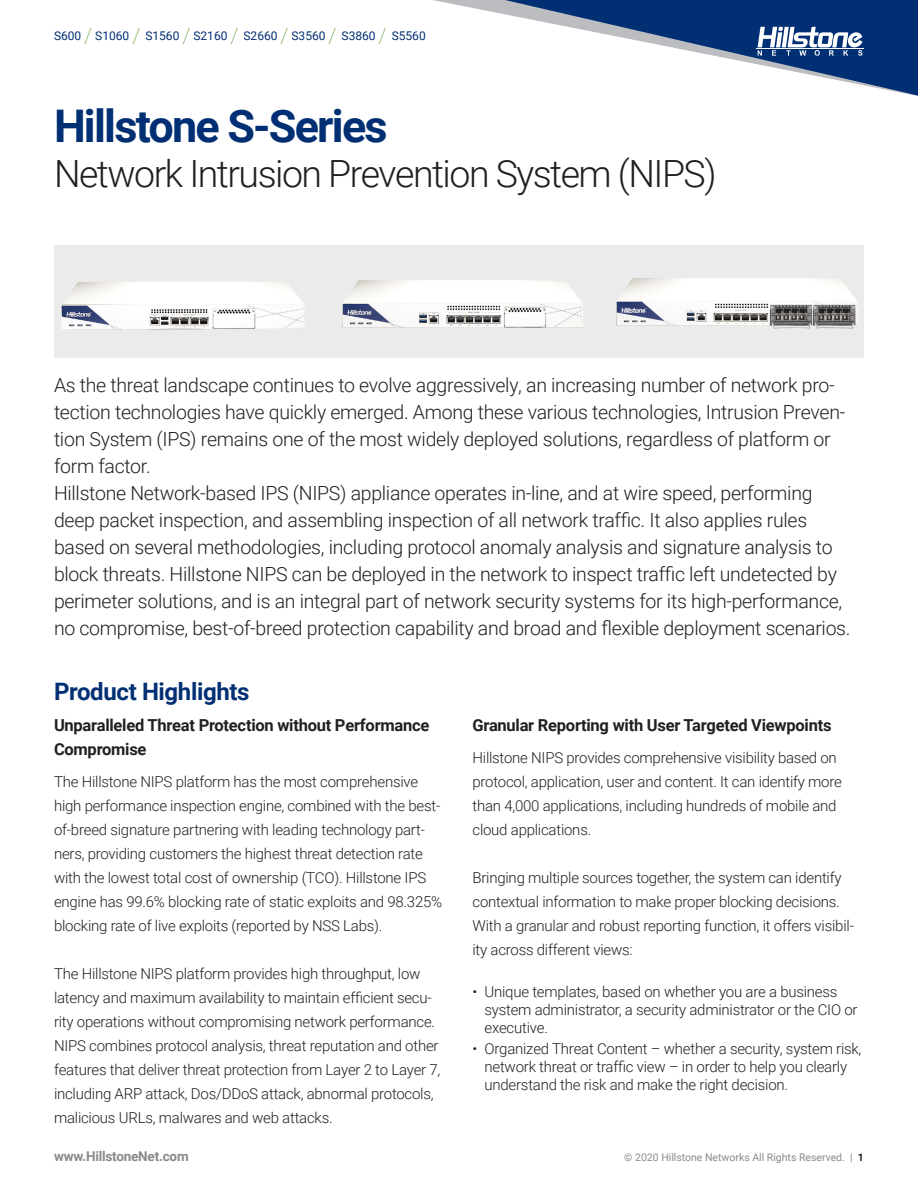
<style>
.page{position:relative;width:918px;height:1188px;background:#fff}
.page>*{position:absolute;margin:0;border:0;box-sizing:border-box;transform-origin:0 0}
.t1{font:700 45px "Roboto";letter-spacing:-.04em;color:#002f73}
.t2{font:300 37.5px "Roboto";letter-spacing:-.04em;color:#231f20}
.H4_Text_Subhead{font:700 24px "Roboto";letter-spacing:-.015em;color:#002f73}
.Pg_1_Intro{font:300 19.5px/27px "Roboto";letter-spacing:-.015em;color:#231f20}
.H4_Text_Subhead-2{font:700 16.5px/24px "Roboto";letter-spacing:-.015em;color:#231f20}
.Text__body{font:300 15px/24px "Roboto";letter-spacing:-.015em;color:#231f20}
.Specifications_Text{font:300 15px/18px "Roboto";letter-spacing:-.015em;color:#231f20}
.t3{font:700 13.5px "Roboto";letter-spacing:-.015em;color:#8a8a8e}
.t4{font:12px "Roboto";color:#002f73}
.t5{font:10.5px "Roboto";color:#8a8a8e}
.s1{font-weight:100;font-size:21px;color:#589b31}
.s2{font-weight:700;color:#231f20}
</style>
<div class="page">
<svg style="left:447px;top:0;width:471px;height:96px"></svg>
<svg style="left:758px;top:27px;width:105px;height:29px"></svg>
<hr style="left:756px;top:49px;width:108px;height:1px;background:#fff">
<div style="left:54px;top:246px;width:810px;height:112px;background:#ecebeb"></div>
<img style="left:617px;top:279px;width:241px;height:50px">
<img style="left:342px;top:280px;width:240px;height:47px">
<img style="left:61px;top:282px;width:243px;height:48px">
<p class="t4" style="left:54px;top:27px;width:373px">S600 <span class="s1">/</span> S1060 <span class="s1">/</span> S1560 <span class="s1">/</span> S2160 <span class="s1">/</span> S2660 <span class="s1">/</span> S3560 <span class="s1">/</span> S3860 <span class="s1">/</span> S5560</p>
<h1 class="t1" style="left:54px;top:94px;width:335px">Hillstone S-Series</h1>
<h2 class="t2" style="left:54px;top:147px;width:664px">Network Intrusion Prevention System (NIPS)</h2>
<p class="Pg_1_Intro" style="left:54px;top:370px;width:793px">As the threat landscape continues to evolve aggressively, an increasing number of network pro&shy;tection technologies have quickly emerged. Among these various technologies, Intrusion Preven&shy;tion System (IPS) remains one of the most widely deployed solutions, regardless of platform or form factor.</p>
<p class="Pg_1_Intro" style="left:54px;top:478px;width:798px">Hillstone Network-based IPS (NIPS) appliance operates in-line, and at wire speed, performing deep packet inspection, and assembling inspection of all network traffic. It also applies rules based on several methodologies, including protocol anomaly analysis and signature analysis to block threats. Hillstone NIPS can be deployed in the network to inspect traffic left undetected by perimeter solutions, and is an integral part of network security systems for its high-performance, no compromise, best-of-breed protection capability and broad and flexible deployment scenarios.</p>
<p class="H4_Text_Subhead" style="left:54px;top:675px;width:197px">Product Highlights</p>
<p class="H4_Text_Subhead-2" style="left:54px;top:713px;width:377px">Unparalleled Threat Protection without Performance<br>Compromise</p>
<p class="Text__body" style="left:54px;top:769px;width:390px">The Hillstone NIPS platform has the most comprehensive high performance inspection engine, combined with the best&shy;of-breed signature partnering with leading technology part&shy;ners, providing customers the highest threat detection rate with the lowest total cost of ownership (TCO). Hillstone IPS engine has 99.6% blocking rate of static exploits and 98.325% blocking rate of live exploits (reported by NSS Labs).</p>
<p class="Text__body" style="left:54px;top:961px;width:388px">The Hillstone NIPS platform provides high throughput, low latency and maximum availability to maintain efficient secu&shy;rity operations without compromising network performance.<br>NIPS combines protocol analysis, threat reputation and other features that deliver threat protection from Layer 2 to Layer 7, including ARP attack, Dos/DDoS attack, abnormal protocols, malicious URLs, malwares and web attacks.</p>
<p class="H4_Text_Subhead-2" style="left:472px;top:713px;width:361px">Granular Reporting with User Targeted Viewpoints</p>
<p class="Text__body" style="left:472px;top:745px;width:371px">Hillstone NIPS provides comprehensive visibility based on protocol, application, user and content. It can identify more than 4,000 applications, including hundreds of mobile and cloud applications.</p>
<p class="Text__body" style="left:472px;top:865px;width:383px">Bringing multiple sources together, the system can identify contextual information to make proper blocking decisions.<br>With a granular and robust reporting function, it offers visibil&shy;ity across different views:</p>
<p class="Specifications_Text" style="left:484px;top:982px;width:375px;text-indent:-12px">• Unique templates, based on whether you are a business system administrator, a security administrator or the CIO or executive.</p>
<p class="Specifications_Text" style="left:484px;top:1039px;width:379px;text-indent:-12px">• Organized Threat Content – whether a security, system risk, network threat or traffic view – in order to help you clearly understand the risk and make the right decision.</p>
<p class="t3" style="left:54px;top:1147px;width:136px">www.HillstoneNet.com</p>
<p class="t5" style="left:624px;top:1150px;width:241px">© 2020 Hillstone Networks All Rights Reserved. | <span class="s2">1</span></p>
</div>
